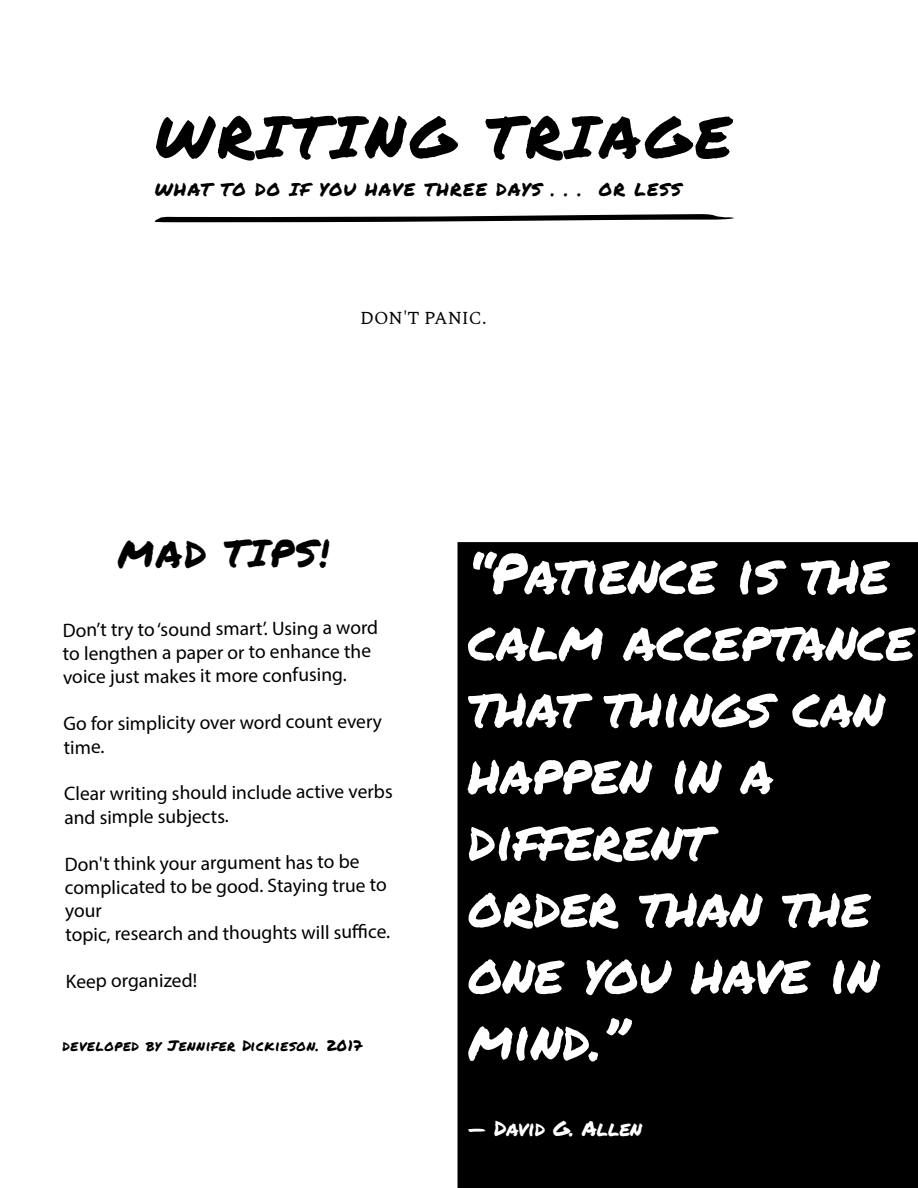
<style>
.page{position:relative;width:918px;height:1188px;background:#fff}
.page>*{position:absolute;margin:0;border:0;box-sizing:border-box;transform-origin:0 0}
.t1{font:58.5px "Permanent Marker";letter-spacing:.07em;color:#000}
.t2{font:55.5px/66.6px "Permanent Marker";color:#fff}
.t3{font:37.5px "Permanent Marker";color:#000}
.t4{font:21px "Permanent Marker";color:#fff}
.t5{font:19.5px/24px "Myriad Pro";letter-spacing:-.01em;color:#000}
.t6{font:18px "Permanent Marker";letter-spacing:.07em;color:#000}
.t7{font:18px "Spectral";color:#000}
.t8{font:15px "Permanent Marker";letter-spacing:.05em;color:#000}
</style>
<div class="page">
<svg style="left:155px;top:214px;width:579px;height:8px"></svg>
<div style="left:458px;top:543px;width:459px;height:644px;background:#000"></div>
<div style="left:458px;top:542px;width:460px;height:646px;border:2px solid #000"></div>
<h1 class="t1" style="left:155px;top:94px;width:578px">WRITING TRIAGE</h1>
<p class="t6" style="left:155px;top:176px;width:528px">WHAT TO DO IF YOU HAVE THREE DAYS . . . OR LESS</p>
<p class="t7" style="left:360px;top:305px;width:128px">DON'T PANIC.</p>
<h3 class="t3" style="left:117px;top:528px;width:213px;rotate:-1deg">MAD TIPS!</h3>
<p class="t5" style="left:63px;top:617px;width:317px;line-height:23.4px">Don’t try to ‘sound smart’. Using a word to lengthen a paper or to enhance the voice just makes it more confusing.</p>
<p class="t5" style="left:64px;top:710px;width:320px;line-height:24.6px">Go for simplicity over word count every time.</p>
<p class="t5" style="left:64px;top:780px;width:330px">Clear writing should include active verbs and simple subjects.</p>
<p class="t5" style="left:65px;top:851px;width:324px">Don't think your argument has to be complicated to be good. Staying true to your</p>
<p class="t5" style="left:65px;top:921px;width:327px">topic, research and thoughts will suffice.</p>
<p class="t5" style="left:66px;top:968px;width:133px">Keep organized!</p>
<p class="t8" style="left:63px;top:1035px;width:301px">developed by Jennifer Dickieson. 2017</p>
<h2 class="t2" style="left:468px;top:539px;width:448px">“Patience is the calm acceptance that things can happen in a different<br>order than the one you have in mind.”</h2>
<p class="t4" style="left:468px;top:1112px;width:176px">— David G. Allen</p>
</div>
